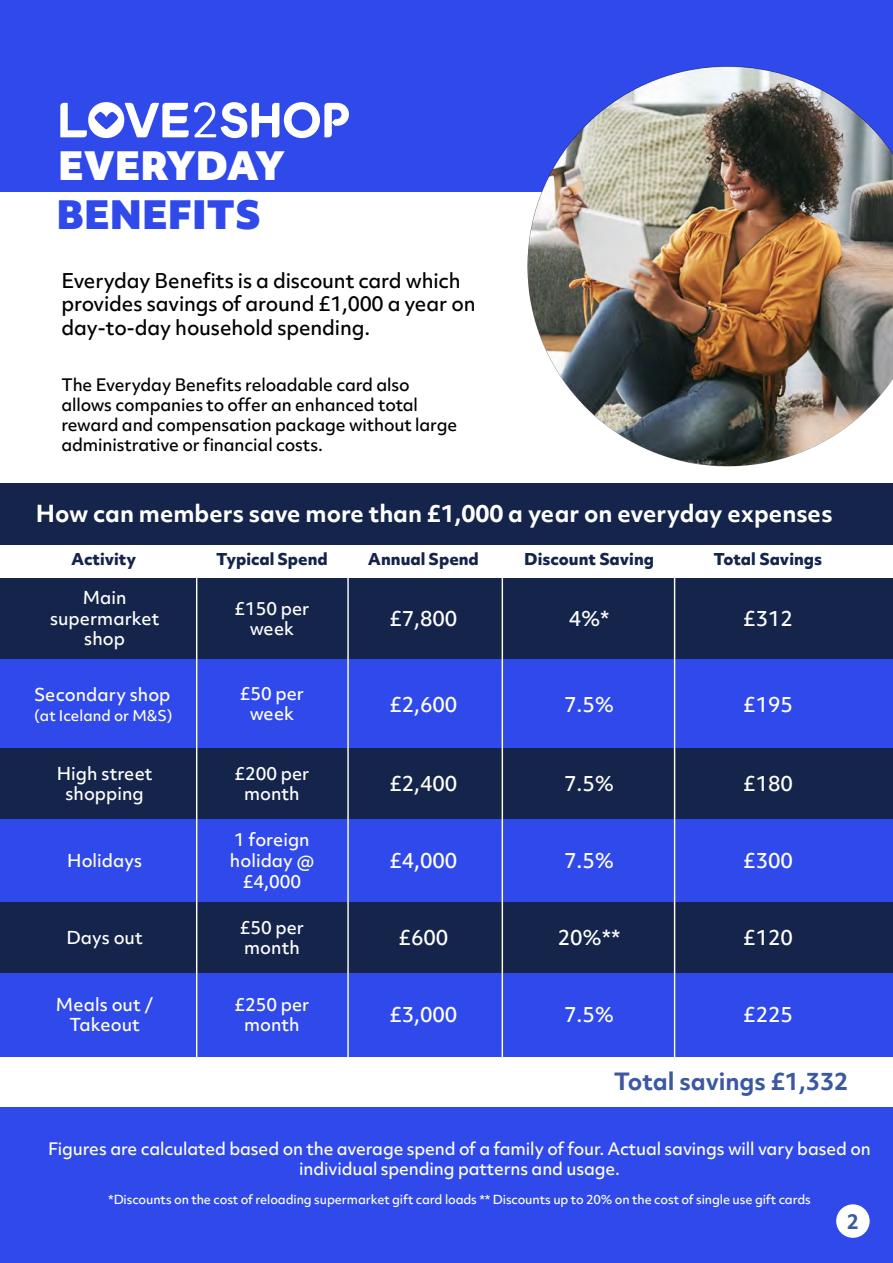
<style>
.page{position:relative;width:893px;height:1263px;background:#fff}
.page>*{position:absolute;margin:0;border:0;box-sizing:border-box;transform-origin:0 0}
.t1{font:900 37.5px "Objektiv Mk 2";color:#fff}
.t2{font:900 37.5px "Objektiv Mk 2";color:#2f49ea}
.t3{font:700 22.8px "Objektiv Mk 2";color:#3b58a1}
.t4{font:700 22.5px "Objektiv Mk 2";color:#fff}
.t5{font:500 19.95px "Objektiv Mk 2";color:#fff}
.t6{font:500 19.5px/23.4px "Objektiv Mk 2";letter-spacing:-.01em;color:#000}
.t7{font:700 19.5px "Objektiv Mk 2";color:#395ba2}
.t8{font:500 17.1px/20.5px "Objektiv Mk 2";color:#fff;text-align:center}
.t9{font:500 16.5px/19.8px "Objektiv Mk 2";letter-spacing:-.01em;color:#000}
.t10{font:500 16.5px/19.8px "Objektiv Mk 2";letter-spacing:-.01em;color:#fff;text-align:center}
.t11{font:800 15.6px "Objektiv Mk 2";color:#15244b}
.t12{font:500 14.25px "Objektiv Mk 2";color:#fff}
.t13{font:500 12px "Objektiv Mk 2";letter-spacing:-.01em;color:#fff}
</style>
<div class="page">
<div style="left:0;top:1108px;width:893px;height:155px;background:#2f49ea"></div>
<div style="left:836px;top:1204px;width:34px;height:34px;background:#fff;border-radius:50%"></div>
<div style="left:0;top:0;width:893px;height:192px;background:#2f49ea"></div>
<img style="left:527px;top:66px;width:366px;height:401px">
<svg style="left:60px;top:102px;width:289px;height:36px"></svg>
<div style="left:0;top:483px;width:893px;height:62px;background:#15244b"></div>
<div style="left:0;top:579px;width:893px;height:80px;background:#15244b"></div>
<div style="left:0;top:659px;width:893px;height:90px;background:#2f49ea"></div>
<div style="left:0;top:748px;width:893px;height:71px;background:#15244b"></div>
<div style="left:0;top:819px;width:893px;height:84px;background:#2f49ea"></div>
<div style="left:0;top:902px;width:893px;height:71px;background:#15244b"></div>
<div style="left:0;top:973px;width:893px;height:83px;background:#2f49ea"></div>
<hr style="left:196px;top:561px;width:1px;height:506px;background:#fff">
<hr style="left:347px;top:558px;width:2px;height:506px;background:#fff">
<hr style="left:502px;top:556px;width:1px;height:514px;background:#fff">
<hr style="left:674px;top:558px;width:1px;height:506px;background:#fff">
<h1 class="t1" style="left:58px;top:139px;width:228px">EVERYDAY</h1>
<h1 class="t2" style="left:57px;top:187px;width:206px">BENEFITS</h1>
<p class="t6" style="left:61px;top:269px;width:416px">Everyday Benefits is a discount card which provides savings of around £1,000 a year on day-to-day household spending.</p>
<p class="t9" style="left:61px;top:375px;width:397px">The Everyday Benefits reloadable card also allows companies to offer an enhanced total reward and compensation package without large administrative or financial costs.</p>
<h3 class="t4" style="left:36px;top:497px;width:798px">How can members save more than £1,000 a year on everyday expenses</h3>
<p class="t11" style="left:71px;top:548px;width:67px">Activity</p>
<p class="t11" style="left:216px;top:548px;width:113px">Typical Spend</p>
<p class="t11" style="left:368px;top:548px;width:113px">Annual Spend</p>
<p class="t11" style="left:524px;top:548px;width:131px">Discount Saving</p>
<p class="t11" style="left:714px;top:548px;width:110px">Total Savings</p>
<p class="t8" style="left:50px;top:587px;width:111px">Main supermarket shop</p>
<p class="t8" style="left:235px;top:598px;width:76px">£150 per week</p>
<p class="t5" style="left:389px;top:604px;width:69px">£7,800</p>
<p class="t5" style="left:569px;top:604px;width:42px">4%*</p>
<p class="t5" style="left:743px;top:604px;width:51px">£312</p>
<p class="t8" style="left:34px;top:684px;width:138px">Secondary shop</p>
<p class="t12" style="left:34px;top:706px;width:140px">(at Iceland or M&amp;S)</p>
<p class="t8" style="left:240px;top:683px;width:66px">£50 per week</p>
<p class="t5" style="left:389px;top:691px;width:69px">£2,600</p>
<p class="t5" style="left:564px;top:691px;width:51px">7.5%</p>
<p class="t5" style="left:743px;top:691px;width:51px">£195</p>
<p class="t8" style="left:57px;top:763px;width:97px">High street shopping</p>
<p class="t8" style="left:235px;top:762px;width:76px">£200 per month</p>
<p class="t5" style="left:389px;top:769px;width:69px">£2,400</p>
<p class="t5" style="left:564px;top:769px;width:51px">7.5%</p>
<p class="t5" style="left:743px;top:769px;width:51px">£180</p>
<p class="t8" style="left:67px;top:850px;width:77px">Holidays</p>
<p class="t8" style="left:230px;top:829px;width:86px">1 foreign holiday @ £4,000</p>
<p class="t5" style="left:389px;top:847px;width:69px">£4,000</p>
<p class="t5" style="left:564px;top:847px;width:51px">7.5%</p>
<p class="t5" style="left:743px;top:847px;width:51px">£300</p>
<p class="t8" style="left:67px;top:927px;width:78px">Days out</p>
<p class="t8" style="left:240px;top:917px;width:66px;text-align:left">£50 per month</p>
<p class="t5" style="left:399px;top:924px;width:51px">£600</p>
<p class="t5" style="left:558px;top:924px;width:64px">20%**</p>
<p class="t5" style="left:743px;top:924px;width:51px">£120</p>
<p class="t8" style="left:56px;top:994px;width:99px">Meals out /<br>Takeout</p>
<p class="t8" style="left:235px;top:994px;width:76px">£250 per month</p>
<p class="t5" style="left:389px;top:1000px;width:69px">£3,000</p>
<p class="t5" style="left:564px;top:1000px;width:51px">7.5%</p>
<p class="t5" style="left:743px;top:1000px;width:51px">£225</p>
<h2 class="t3" style="left:614px;top:1065px;width:236px">Total savings £1,332</h2>
<p class="t10" style="left:48px;top:1139px;width:824px">Figures are calculated based on the average spend of a family of four. Actual savings will vary based on individual spending patterns and usage.</p>
<p class="t13" style="left:108px;top:1191px;width:704px">*Discounts on the cost of reloading supermarket gift card loads ** Discounts up to 20% on the cost of single use gift cards</p>
<p class="t7" style="left:847px;top:1208px;width:14px">2</p>
</div>
